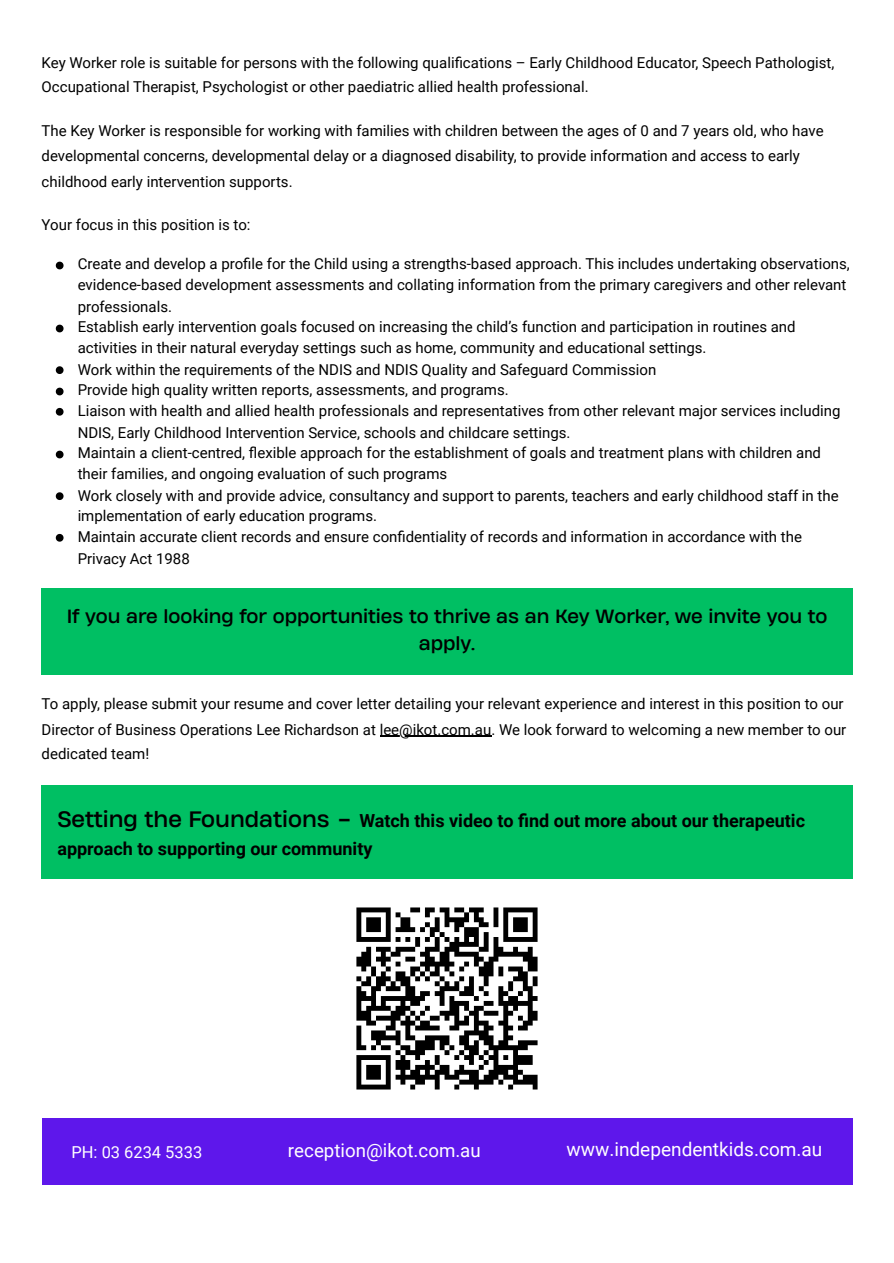
<style>
.page{position:relative;width:894px;height:1263px;background:#fff}
.page>*{position:absolute;margin:0;border:0;box-sizing:border-box;transform-origin:0 0}
.t1{font:19.05px "Roboto";color:#fff}
.t2{font:18.75px "Roboto";color:#fff}
.t3{font:700 18px/28.2px "Roboto";color:#000}
.t4{font:18px/27px "Heading Now 74";color:#000;text-align:center}
.t5{font:16.5px "Roboto";color:#fff}
.t6{font:15px/21.3px "Roboto";color:#000}
.s1{font-family:"Heading Now 74";font-weight:400;font-size:21px}
.s2{font-family:"Heading Now 74";font-weight:400;font-size:24px}
</style>
<div class="page">
<hr style="left:379px;top:736px;width:112px;height:1px;background:#000">
<svg style="left:56px;top:262px;width:7px;height:7px"></svg>
<svg style="left:56px;top:325px;width:7px;height:7px"></svg>
<svg style="left:56px;top:366px;width:7px;height:8px"></svg>
<svg style="left:56px;top:388px;width:7px;height:7px"></svg>
<svg style="left:56px;top:408px;width:7px;height:8px"></svg>
<svg style="left:56px;top:451px;width:7px;height:7px"></svg>
<svg style="left:56px;top:492px;width:7px;height:8px"></svg>
<svg style="left:56px;top:534px;width:7px;height:8px"></svg>
<div style="left:42px;top:588px;width:810px;height:86px;background:#00bf63"></div>
<div style="left:42px;top:785px;width:810px;height:94px;background:#00bf63"></div>
<img style="left:356px;top:907px;width:182px;height:183px">
<div style="left:42px;top:1118px;width:810px;height:67px;background:#5e17eb"></div>
<p class="t6" style="left:42px;top:50px;width:794px;line-height:24.8px">Key Worker role is suitable for persons with the following qualifications – Early Childhood Educator, Speech Pathologist,<br>Occupational Therapist, Psychologist or other paediatric allied health professional.</p>
<p class="t6" style="left:42px;top:118px;width:783px;line-height:25.3px">The Key Worker is responsible for working with families with children between the ages of 0 and 7 years old, who have developmental concerns, developmental delay or a diagnosed disability, to provide information and access to early childhood early intervention supports.</p>
<p class="t6" style="left:42px;top:214px;width:210px">Your focus in this position is to:</p>
<p class="t6" style="left:78px;top:253px;width:773px">Create and develop a profi le for the Child using a strengths-based approach. This includes undertaking observations, evidence-based development assessments and collating information from the primary caregivers and other relevant professionals.</p>
<p class="t6" style="left:78px;top:316px;width:719px">Establish early intervention goals focused on increasing the child’s function and participation in routines and activities in their natural everyday settings such as home, community and educational settings.</p>
<p class="t6" style="left:78px;top:359px;width:580px">Work within the requirements of the NDIS and NDIS Quality and Safeguard Commission</p>
<p class="t6" style="left:78px;top:379px;width:432px">Provide high quality written reports, assessments, and programs.</p>
<p class="t6" style="left:78px;top:400px;width:764px">Liaison with health and allied health professionals and representatives from other relevant major services including<br>NDIS, Early Childhood Intervention Service, schools and childcare settings.</p>
<p class="t6" style="left:78px;top:442px;width:744px">Maintain a client-centred, flexible approach for the establishment of goals and treatment plans with children and their families, and ongoing evaluation of such programs</p>
<p class="t6" style="left:78px;top:485px;width:762px;line-height:20.2px">Work closely with and provide advice, consultancy and support to parents, teachers and early childhood staff in the implementation of early education programs.</p>
<p class="t6" style="left:78px;top:526px;width:725px">Maintain accurate client records and ensure confidentiality of records and information in accordance with the<br>Privacy Act 1988</p>
<p class="t4" style="left:67px;top:603px;width:761px">If you are looking for opportunities to thrive as an Key Worker, we invite you to apply.</p>
<p class="t6" style="left:42px;top:691px;width:806px;line-height:25.3px">To apply, please submit your resume and cover letter detailing your relevant experience and interest in this position to our<br>Director of Business Operations Lee Richardson at lee@ikot.com.au. We look forward to welcoming a new member to our dedicated team!</p>
<p class="t3" style="left:57px;top:807px;width:749px"><span class="s1">Setting the Foundations</span> <span class="s2">-</span> Watch this video to fi nd out more about our therapeutic approach to supporting our community</p>
<p class="t5" style="left:71px;top:1143px;width:132px">PH: 03 6234 5333</p>
<p class="t2" style="left:288px;top:1140px;width:194px">reception@ikot.com.au</p>
<p class="t1" style="left:566px;top:1138px;width:257px">www.independentkids.com.au</p>
</div>
